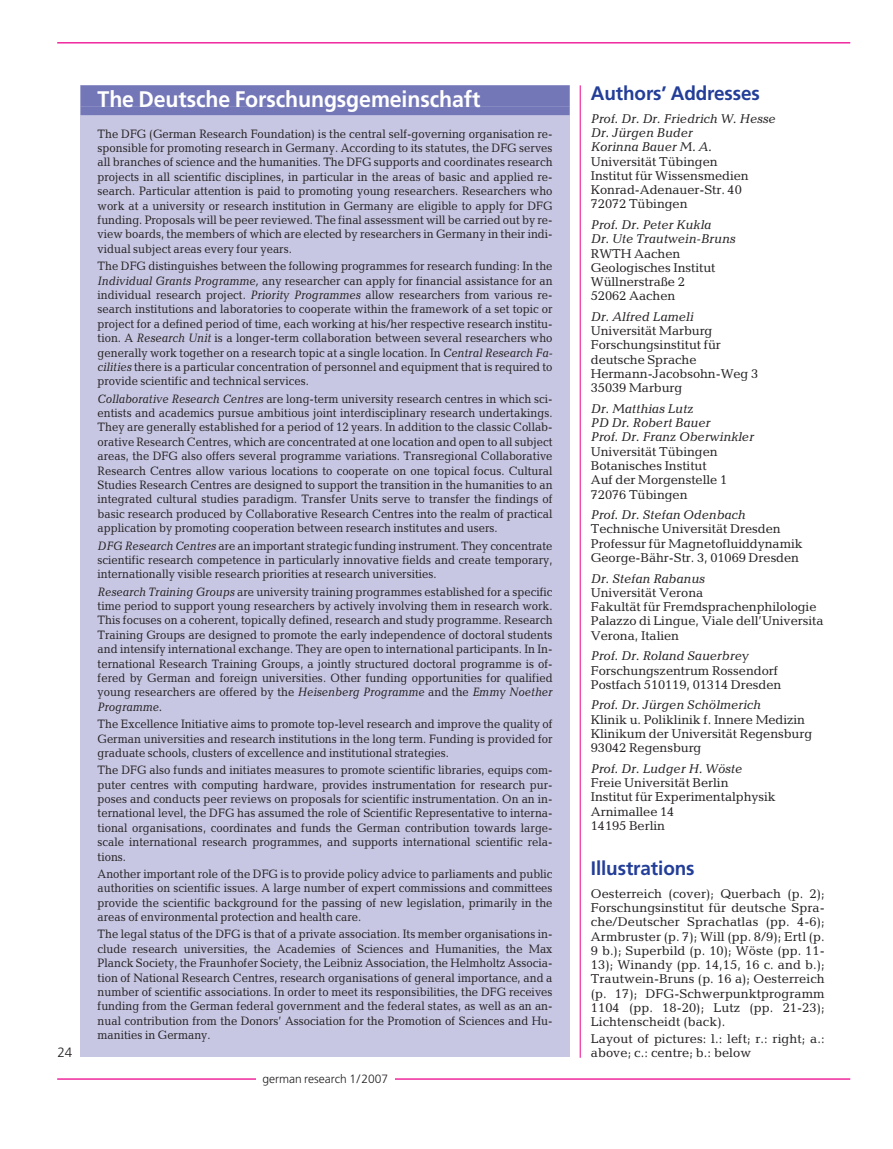
<style>
.page{position:relative;width:893px;height:1149px;background:#fff}
.page>*{position:absolute;margin:0;border:0;box-sizing:border-box;transform-origin:0 0}
.t1{font:700 22.5px "Frutiger";letter-spacing:-.005em;color:#fff;scale:.95 1}
.t2{font:700 19.5px "Frutiger";letter-spacing:-.005em;color:#233e98}
.t3{font:300 13.5px "Frutiger";color:#231f20}
.t4{font:12.9px/14.2px "Candida";letter-spacing:-.005em;color:#231f20}
.t5{font:italic 12.9px/14.2px "Candida";letter-spacing:-.005em;color:#231f20}
.t6{font:12.3px/14.4px "Candida";color:#231f20;text-align:justify;scale:.92 1}
.t7{font:300 12px "Frutiger";color:#231f20}
.s1{font-style:italic}
</style>
<div class="page">
<hr style="left:57px;top:1078px;width:793px;height:1px;background:#ed028c">
<div style="left:81px;top:85px;width:489px;height:971px;background:#c7c7e3"></div>
<div style="left:81px;top:85px;width:489px;height:22px;background:#7377b8"></div>
<div style="left:81px;top:107px;width:489px;height:8px;background:#7377b8"></div>
<div style="left:256px;top:1073px;width:138px;height:16px;background:#fff"></div>
<hr style="left:580px;top:85px;width:1px;height:972px;background:#ed028c">
<hr style="left:57px;top:42px;width:793px;height:1px;background:#ed028c">
<p class="t3" style="left:58px;top:1046px;width:16px">24</p>
<h1 class="t1" style="left:98px;top:90px;width:404px">The Deutsche Forschungsgemeinschaft</h1>
<p class="t6" style="left:98px;top:127px;width:496px">The DFG (German Research Foundation) is the central self-governing organisation re&shy;sponsible for promoting research in Germany. According to its statutes, the DFG serves all branches of science and the humanities. The DFG supports and coordinates research projects in all scientific disciplines, in particular in the areas of basic and applied re&shy;search. Particular attention is paid to promoting young researchers. Researchers who work at a university or research institution in Germany are eligible to apply for DFG funding. Proposals will be peer reviewed. The final assessment will be carried out by re&shy;view boards, the members of which are elected by researchers in Germany in their indi&shy;vidual subject areas every four years.</p>
<p class="t6" style="left:98px;top:260px;width:496px">The DFG distinguishes between the following programmes for research funding: In the <span class="s1">Individual Grants Programme,</span> any researcher can apply for financial assistance for an individual research project. <span class="s1">Priority Programmes</span> allow researchers from various re&shy;search institutions and laboratories to cooperate within the framework of a set topic or project for a defined period of time, each working at his/her respective research institu&shy;tion. A <span class="s1">Research Unit</span> is a longer-term collaboration between several researchers who generally work together on a research topic at a single location. In <span class="s1">Central Research Fa&shy;cilities</span> there is a particular concentration of personnel and equipment that is required to provide scientific and technical services.</p>
<p class="t6" style="left:98px;top:392px;width:496px"><span class="s1">Collaborative Research Centres</span> are long-term university research centres in which sci&shy;entists and academics pursue ambitious joint interdisciplinary research undertakings.<br>They are generally established for a period of 12 years. In addition to the classic Collab&shy;orative Research Centres, which are concentrated at one location and open to all subject areas, the DFG also offers several programme variations. Transregional Collaborative Research Centres allow various locations to cooperate on one topical focus. Cultural Studies Research Centres are designed to support the transition in the humanities to an integrated cultural studies paradigm. Transfer Units serve to transfer the findings of basic research produced by Collaborative Research Centres into the realm of practical application by promoting cooperation between research institutes and users.</p>
<p class="t6" style="left:98px;top:539px;width:496px"><span class="s1">DFG Research Centres</span> are an important strategic funding instrument. They concentrate scientific research competence in particularly innovative fields and create temporary, internationally visible research priorities at research universities.</p>
<p class="t6" style="left:98px;top:585px;width:496px"><span class="s1">Research Training Groups</span> are university training programmes established for a specific time period to support young researchers by actively involving them in research work.<br>This focuses on a coherent, topically defined, research and study programme. Research Training Groups are designed to promote the early independence of doctoral students and intensify international exchange. They are open to international participants. In In&shy;ternational Research Training Groups, a jointly structured doctoral programme is of&shy;fered by German and foreign universities. Other funding opportunities for qualified young researchers are offered by the <span class="s1">Heisenberg Programme</span> and the <span class="s1">Emmy Noether Programme.</span></p>
<p class="t6" style="left:98px;top:717px;width:496px">The Excellence Initiative aims to promote top-level research and improve the quality of German universities and research institutions in the long term. Funding is provided for graduate schools, clusters of excellence and institutional strategies.</p>
<p class="t6" style="left:98px;top:763px;width:496px">The DFG also funds and initiates measures to promote scientific libraries, equips com&shy;puter centres with computing hardware, provides instrumentation for research pur&shy;poses and conducts peer reviews on proposals for scientific instrumentation. On an in&shy;ternational level, the DFG has assumed the role of Scientific Representative to interna&shy;tional organisations, coordinates and funds the German contribution towards large&shy;scale international research programmes, and supports international scientific rela&shy;tions.</p>
<p class="t6" style="left:98px;top:867px;width:496px">Another important role of the DFG is to provide policy advice to parliaments and public authorities on scientific issues. A large number of expert commissions and committees provide the scientific background for the passing of new legislation, primarily in the areas of environmental protection and health care.</p>
<p class="t6" style="left:98px;top:927px;width:496px">The legal status of the DFG is that of a private association. Its member organisations in&shy;clude research universities, the Academies of Sciences and Humanities, the Max Planck Society, the Fraunhofer Society, the Leibniz Association, the Helmholtz Associa&shy;tion of National Research Centres, research organisations of general importance, and a number of scientific associations. In order to meet its responsibilities, the DFG receives funding from the German federal government and the federal states, as well as an an&shy;nual contribution from the Donors’ Association for the Promotion of Sciences and Hu&shy;manities in Germany.</p>
<p class="t7" style="left:262px;top:1073px;width:127px">german research 1/2007</p>
<h2 class="t2" style="left:591px;top:85px;width:171px">Authors’ Addresses</h2>
<p class="t5" style="left:591px;top:113px;width:186px">Prof. Dr. Dr. Friedrich W. Hesse<br>Dr. Jürgen Buder<br>Korinna Bauer M. A.</p>
<p class="t4" style="left:591px;top:155px;width:159px">Universität Tübingen<br>Institut für Wissensmedien<br>Konrad-Adenauer-Str. 40<br>72072 Tübingen</p>
<p class="t5" style="left:591px;top:219px;width:146px">Prof. Dr. Peter Kukla<br>Dr. Ute Trautwein-Bruns</p>
<p class="t4" style="left:591px;top:247px;width:126px">RWTH Aachen<br>Geologisches Institut<br>Wüllnerstraße 2<br>52062 Aachen</p>
<p class="t5" style="left:591px;top:311px;width:104px">Dr. Alfred Lameli</p>
<p class="t4" style="left:591px;top:325px;width:169px">Universität Marburg<br>Forschungsinstitut für deutsche Sprache<br>Hermann-Jacobsohn-Weg 3<br>35039 Marburg</p>
<p class="t5" style="left:591px;top:402px;width:165px">Dr. Matthias Lutz<br>PD Dr. Robert Bauer<br>Prof. Dr. Franz Oberwinkler</p>
<p class="t4" style="left:591px;top:445px;width:138px">Universität Tübingen<br>Botanisches Institut<br>Auf der Morgenstelle 1<br>72076 Tübingen</p>
<p class="t5" style="left:591px;top:509px;width:156px">Prof. Dr. Stefan Odenbach</p>
<p class="t4" style="left:591px;top:523px;width:213px">Technische Universität Dresden<br>Professur für Magnetofluiddynamik<br>George-Bähr-Str. 3, 01069 Dresden</p>
<p class="t5" style="left:591px;top:572px;width:116px">Dr. Stefan Rabanus</p>
<p class="t4" style="left:591px;top:586px;width:234px">Universität Verona<br>Fakultät für Fremdsprachenphilologie<br>Palazzo di Lingue, Viale dell’Universita<br>Verona, Italien</p>
<p class="t5" style="left:591px;top:650px;width:160px">Prof. Dr. Roland Sauerbrey</p>
<p class="t4" style="left:591px;top:664px;width:192px">Forschungszentrum Rossendorf<br>Postfach 510119, 01314 Dresden</p>
<p class="t5" style="left:591px;top:699px;width:172px">Prof. Dr. Jürgen Schölmerich</p>
<p class="t4" style="left:591px;top:713px;width:223px">Klinik u. Poliklinik f. Innere Medizin<br>Klinikum der Universität Regensburg<br>93042 Regensburg</p>
<p class="t5" style="left:591px;top:762px;width:153px">Prof. Dr. Ludger H. Wöste</p>
<p class="t4" style="left:591px;top:776px;width:186px">Freie Universität Berlin<br>Institut für Experimentalphysik<br>Arnimallee 14<br>14195 Berlin</p>
<h2 class="t2" style="left:591px;top:860px;width:105px">Illustrations</h2>
<p class="t4" style="left:591px;top:887px;width:235px;text-align:justify">Oesterreich (cover); Querbach (p. 2); Forschungsinstitut für deutsche Spra&shy;che/Deutscher Sprachatlas (pp. 4-6); Armbruster (p. 7); Will (pp. 8/9); Ertl (p.<br>9 b.); Superbild (p. 10); Wöste (pp. 11- 13); Winandy (pp. 14,15, 16 c. and b.); Trautwein-Bruns (p. 16 a); Oesterreich (p. 17); DFG-Schwerpunktprogramm 1104 (pp. 18-20); Lutz (pp. 21-23); Lichtenscheidt (back).</p>
<p class="t4" style="left:591px;top:1032px;width:235px">Layout of pictures: l.: left; r.: right; a.: above; c.: centre; b.: below</p>
</div>
